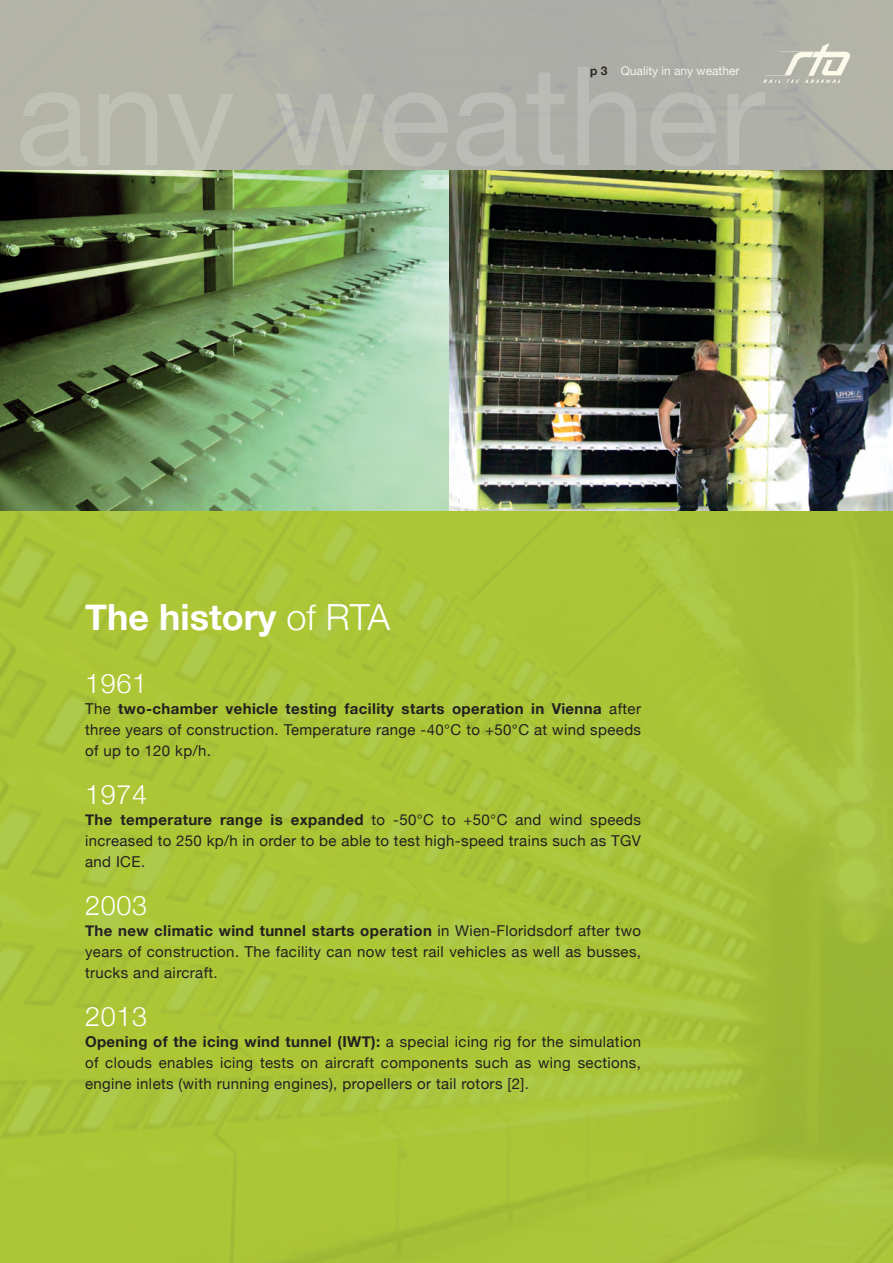
<style>
.page{position:relative;width:893px;height:1263px;background:#fff}
.page>*{position:absolute;margin:0;border:0;box-sizing:border-box;transform-origin:0 0}
.t1{font:700 36px "Helvetica Neue";color:#fff}
.t2{font:300 27px "Helvetica Neue";letter-spacing:.025em;color:#fff}
.t3{font:15px/21px "Helvetica Neue";letter-spacing:.025em;color:#231f20;text-align:justify}
.t4{font:12px "Helvetica Neue";color:#fff}
.s1{font-weight:700;color:#231f20}
.s2{font-weight:300}
.s3{font-weight:700}
</style>
<div class="page">
<img style="left:0;top:0;width:893px;height:1263px">
<img style="left:1px;top:170px;width:448px;height:340px">
<img style="left:0;top:170px;width:1px;height:340px">
<img style="left:449px;top:170px;width:444px;height:340px">
<p class="t4" style="left:590px;top:62px;width:151px"><span class="s1">p 3</span> Quality in any weather</p>
<h1 class="t1" style="left:85px;top:589px;width:307px">The history <span class="s2">of RTA</span></h1>
<h2 class="t2" style="left:85px;top:661px;width:64px">1961</h2>
<p class="t3" style="left:85px;top:699px;width:558px">The <span class="s3">two-chamber vehicle testing facility starts operation in Vienna</span> after three years of construction. Temperature range -40°C to +50°C at wind speeds of up to 120 kp/h.</p>
<h2 class="t2" style="left:85px;top:772px;width:64px">1974</h2>
<p class="t3" style="left:85px;top:810px;width:557px"><span class="s3">The temperature range is expanded</span> to -50°C to +50°C and wind speeds increased to 250 kp/h in order to be able to test high-speed trains such as TGV and ICE.</p>
<h2 class="t2" style="left:85px;top:883px;width:64px">2003</h2>
<p class="t3" style="left:85px;top:921px;width:557px"><span class="s3">The new climatic wind tunnel starts operation</span> in Wien-Floridsdorf after two years of construction. The facility can now test rail vehicles as well as busses, trucks and aircraft.</p>
<h2 class="t2" style="left:85px;top:994px;width:64px">2013</h2>
<p class="t3" style="left:85px;top:1032px;width:558px"><span class="s3">Opening of the icing wind tunnel (IWT):</span> a special icing rig for the simulation of clouds enables icing tests on aircraft components such as wing sections, engine inlets (with running engines), propellers or tail rotors [2].</p>
</div>
